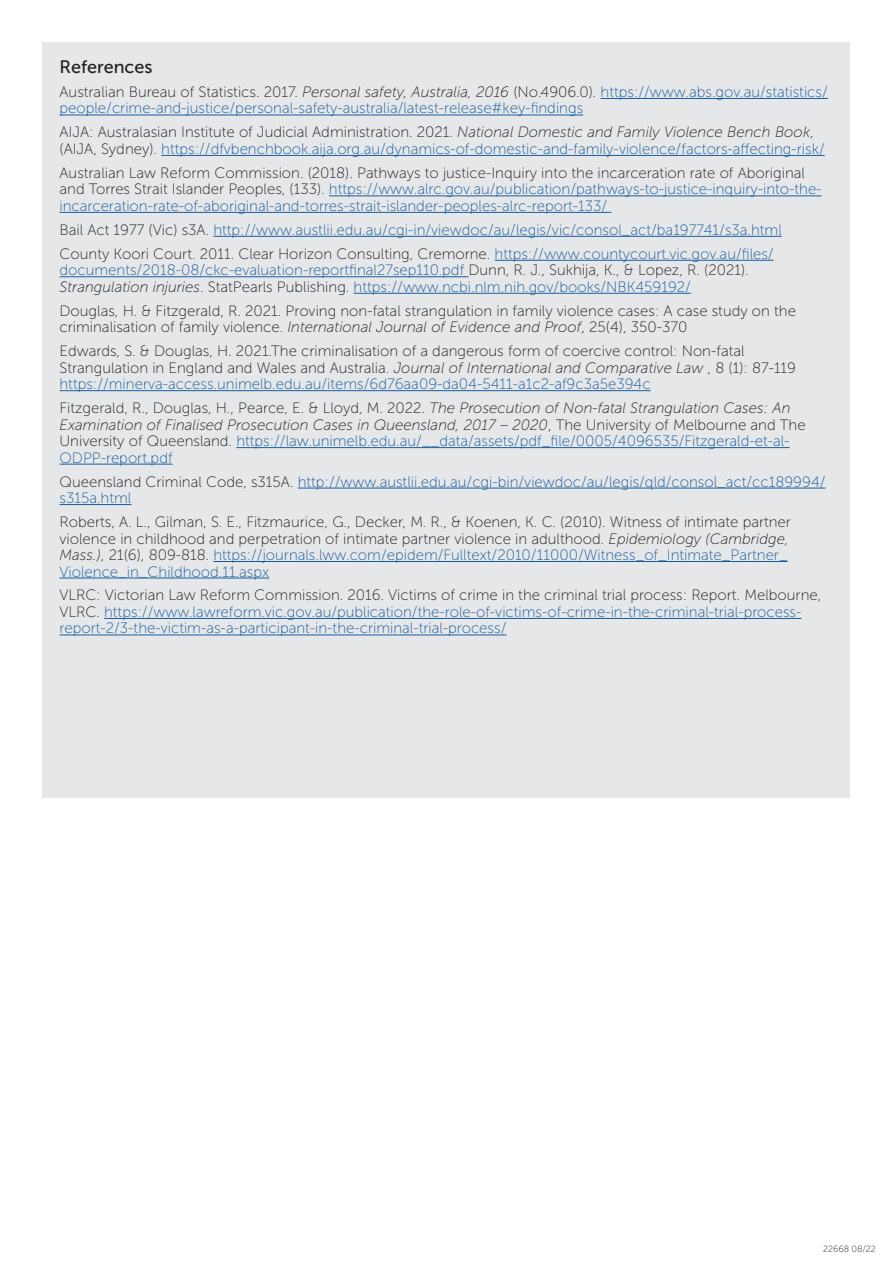
<style>
.page{position:relative;width:893px;height:1263px;background:#fff}
.page>*{position:absolute;margin:0;border:0;box-sizing:border-box;transform-origin:0 0}
.t1{font:18px "Museo Sans 500";color:#231f20}
.t2{font:15px/16.5px "Museo Sans 100";color:#175d9e}
.t3{font:15px/16.5px "Museo Sans 100";color:#231f20}
.t4{font:italic 15px/16.5px "Museo Sans 100";color:#231f20}
.t5{font:9px "Museo Sans 100";color:#231f20}
.s1{color:#231f20}
.s2{font-style:italic;color:#231f20}
.s3{font-style:italic}
.s4{color:#175d9e}
.s5{font-style:normal}
.s6{font-style:normal;color:#175d9e}
</style>
<div class="page">
<div style="left:43px;top:43px;width:807px;height:755px;background:#e6e7e9"></div>
<hr style="left:601px;top:98px;width:227px;height:1px;background:#175d9e">
<hr style="left:60px;top:115px;width:523px;height:1px;background:#175d9e">
<hr style="left:161px;top:155px;width:664px;height:1px;background:#175d9e">
<hr style="left:329px;top:195px;width:493px;height:1px;background:#175d9e">
<hr style="left:60px;top:212px;width:551px;height:1px;background:#175d9e">
<hr style="left:213px;top:236px;width:569px;height:1px;background:#175d9e">
<hr style="left:495px;top:260px;width:279px;height:1px;background:#175d9e">
<hr style="left:60px;top:276px;width:408px;height:1px;background:#175d9e">
<hr style="left:354px;top:293px;width:337px;height:1px;background:#175d9e">
<hr style="left:60px;top:390px;width:591px;height:1px;background:#175d9e">
<hr style="left:236px;top:447px;width:554px;height:1px;background:#175d9e">
<hr style="left:60px;top:464px;width:113px;height:1px;background:#175d9e">
<hr style="left:298px;top:488px;width:528px;height:1px;background:#175d9e">
<hr style="left:60px;top:504px;width:71px;height:1px;background:#175d9e">
<hr style="left:213px;top:561px;width:575px;height:1px;background:#175d9e">
<hr style="left:60px;top:578px;width:209px;height:1px;background:#175d9e">
<hr style="left:104px;top:618px;width:697px;height:1px;background:#175d9e">
<hr style="left:60px;top:635px;width:446px;height:1px;background:#175d9e">
<p class="t1" style="left:60px;top:57px;width:95px">References</p>
<p class="t2" style="left:60px;top:84px;width:770px"><span class="s1">Australian Bureau of Statistics. 2017.</span> <span class="s2">Personal safety, Australia, 2016</span> <span class="s1">(No.4906.0).</span> https://www.abs.gov.au/statistics/ people/crime-and-justice/personal-safety-australia/latest-release#key-findings</p>
<p class="t2" style="left:60px;top:124px;width:767px"><span class="s1">AIJA: Australasian Institute of Judicial Administration. 2021.</span> <span class="s2">National Domestic and Family Violence Bench Book</span><span class="s1">, (AIJA, Sydney).</span> https://dfvbenchbook.aija.org.au/dynamics-of-domestic-and-family-violence/factors-affecting-risk/</p>
<p class="t2" style="left:60px;top:165px;width:764px"><span class="s1">Australian Law Reform Commission. (2018). Pathways to justice-Inquiry into the incarceration rate of Aboriginal and Torres Strait Islander Peoples, (133).</span> https://www.alrc.gov.au/publication/pathways-to-justice-inquiry-into-the&shy;incarceration-rate-of-aboriginal-and-torres-strait-islander-peoples-alrc-report-133/</p>
<p class="t2" style="left:60px;top:222px;width:724px"><span class="s1">Bail Act 1977 (Vic) s3A.</span> http://www.austlii.edu.au/cgi-in/viewdoc/au/legis/vic/consol_act/ba197741/s3a.html</p>
<p class="t2" style="left:60px;top:246px;width:716px"><span class="s1">County Koori Court. 2011. Clear Horizon Consulting, Cremorne.</span> https://www.countycourt.vic.gov.au/files/ documents/2018-08/ckc-evaluation-reportfinal27sep110.pdf <span class="s1">Dunn, R. J., Sukhija, K., &amp; Lopez, R. (2021).<br></span><span class="s2">Strangulation injuries</span><span class="s1">. StatPearls Publishing.</span> https://www.ncbi.nlm.nih.gov/books/NBK459192/</p>
<p class="t3" style="left:60px;top:302px;width:738px">Douglas, H. &amp; Fitzgerald, R. 2021. Proving non-fatal strangulation in family violence cases: A case study on the criminalisation of family violence. <span class="s3">International Journal of Evidence and Proof</span>, 25(4), 350-370</p>
<p class="t3" style="left:60px;top:343px;width:738px">Edwards, S. &amp; Douglas, H. 2021.The criminalisation of a dangerous form of coercive control: Non-fatal<br>Strangulation in England and Wales and Australia. <span class="s3">Journal of International and Comparative Law</span> , 8 (1): 87-119 <span class="s4">https://minerva-access.unimelb.edu.au/items/6d76aa09-da04-5411-a1c2-af9c3a5e394c</span></p>
<p class="t4" style="left:60px;top:400px;width:748px"><span class="s5">Fitzgerald, R., Douglas, H., Pearce, E. &amp; Lloyd, M. 2022.</span> The Prosecution of Non-fatal Strangulation Cases: An Examination of Finalised Prosecution Cases in Queensland, 2017 – 2020<span class="s5">, The University of Melbourne and The University of Queensland.</span> <span class="s6">https://law.unimelb.edu.au/__data/assets/pdf_file/0005/4096535/Fitzgerald-et-al-ODPP-report.pdf</span></p>
<p class="t2" style="left:60px;top:473px;width:768px"><span class="s1">Queensland Criminal Code, s315A.</span> http://www.austlii.edu.au/cgi-bin/viewdoc/au/legis/qld/consol_act/cc189994/ s315a.html</p>
<p class="t3" style="left:60px;top:514px;width:733px">Roberts, A. L., Gilman, S. E., Fitzmaurice, G., Decker, M. R., &amp; Koenen, K. C. (2010). Witness of intimate partner violence in childhood and perpetration of intimate partner violence in adulthood. <span class="s3">Epidemiology (Cambridge, Mass.)</span>, 21(6), 809-818. <span class="s4">https://journals.lww.com/epidem/Fulltext/2010/11000/Witness_of_Intimate_Partner_ Violence_in_Childhood.11.aspx</span></p>
<p class="t2" style="left:60px;top:587px;width:763px"><span class="s1">VLRC: Victorian Law Reform Commission. 2016. Victims of crime in the criminal trial process: Report. Melbourne,<br>VLRC.</span> https://www.lawreform.vic.gov.au/publication/the-role-of-victims-of-crime-in-the-criminal-trial-process&shy;report-2/3-the-victim-as-a-participant-in-the-criminal-trial-process/</p>
<p class="t5" style="left:823px;top:1244px;width:54px">22668 08/22</p>
</div>
